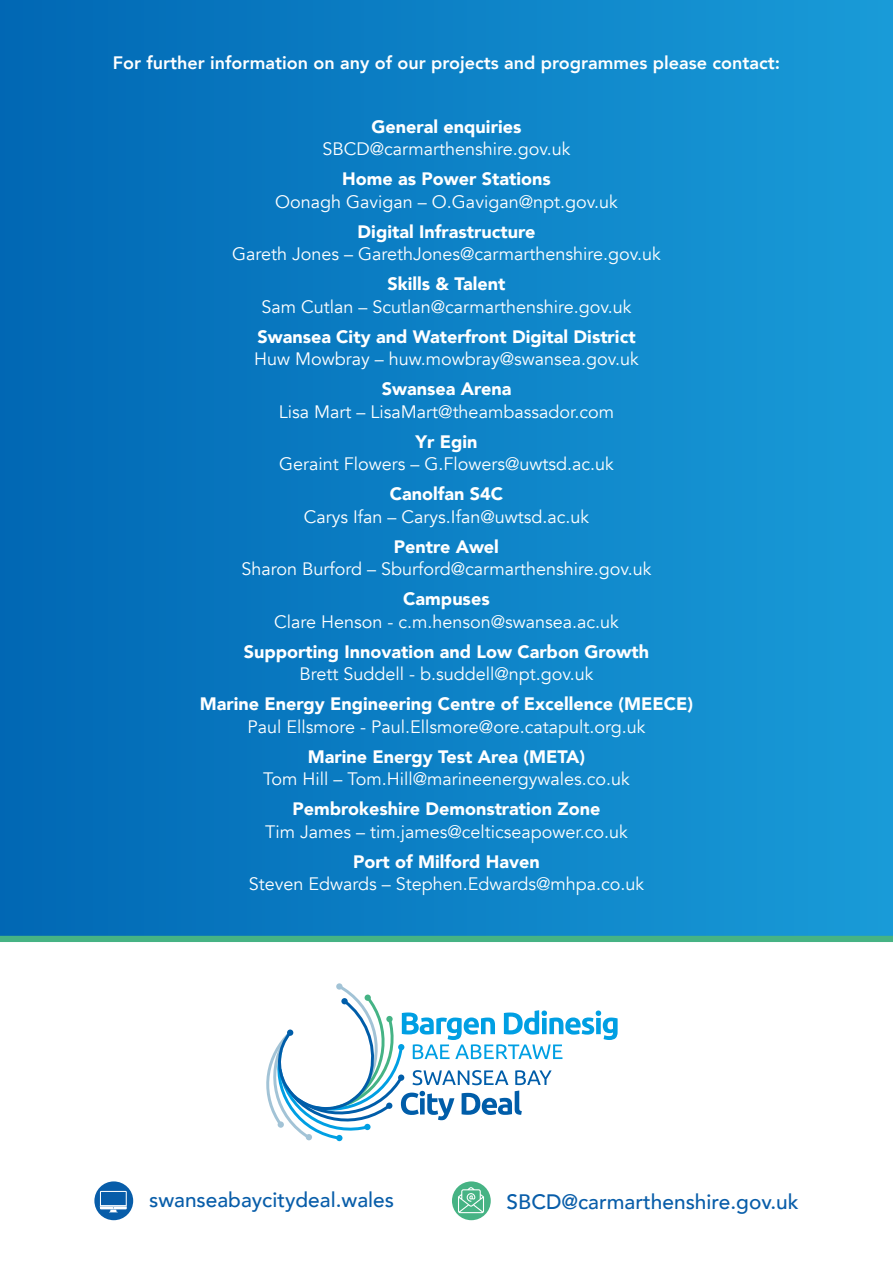
<style>
.page{position:relative;width:893px;height:1263px;background:#fff}
.page>*{position:absolute;margin:0;border:0;box-sizing:border-box;transform-origin:0 0}
.t1{font:500 20.85px "Avenir";color:#085da9}
.t2{font:18px "Avenir";color:#fff}
.t3{font:900 18px "Avenir";color:#fff}
.t4{font:800 18px "Avenir";color:#fff}
</style>
<div class="page">
<div style="left:0;top:0;width:893px;height:939px;background:linear-gradient(to right,#0167b4,#199bd8)"></div>
<svg style="left:266px;top:983px;width:352px;height:158px"></svg>
<div style="left:287px;top:1029px;width:6px;height:7px;background:#005da9;border-radius:50%"></div>
<div style="left:0;top:936px;width:893px;height:6px;background:#46b384"></div>
<svg style="left:94px;top:1181px;width:39px;height:39px"></svg>
<svg style="left:100px;top:1191px;width:27px;height:21px"></svg>
<svg style="left:452px;top:1181px;width:39px;height:39px"></svg>
<svg style="left:458px;top:1187px;width:26px;height:26px"></svg>
<p class="t4" style="left:113px;top:49px;width:669px">For further information on any of our projects and programmes please contact:</p>
<p class="t3" style="left:372px;top:111px;width:151px">General enquiries</p>
<p class="t2" style="left:322px;top:138px;width:250px">SBCD@carmarthenshire.gov.uk</p>
<p class="t3" style="left:342px;top:163px;width:210px">Home as Power Stations</p>
<p class="t2" style="left:275px;top:191px;width:344px">Oonagh Gavigan – O.Gavigan@npt.gov.uk</p>
<p class="t3" style="left:358px;top:216px;width:179px">Digital Infrastructure</p>
<p class="t2" style="left:232px;top:243px;width:430px">Gareth Jones – GarethJones@carmarthenshire.gov.uk</p>
<p class="t3" style="left:388px;top:268px;width:119px">Skills &amp; Talent</p>
<p class="t2" style="left:261px;top:296px;width:372px">Sam Cutlan – Scutlan@carmarthenshire.gov.uk</p>
<p class="t3" style="left:257px;top:321px;width:380px">Swansea City and Waterfront Digital District</p>
<p class="t2" style="left:254px;top:348px;width:386px">Huw Mowbray – huw.mowbray@swansea.gov.uk</p>
<p class="t3" style="left:382px;top:373px;width:131px">Swansea Arena</p>
<p class="t2" style="left:279px;top:401px;width:337px">Lisa Mart – LisaMart@theambassador.com</p>
<p class="t3" style="left:415px;top:426px;width:64px">Yr Egin</p>
<p class="t2" style="left:279px;top:453px;width:336px">Geraint Flowers – G.Flowers@uwtsd.ac.uk</p>
<p class="t3" style="left:390px;top:478px;width:115px">Canolfan S4C</p>
<p class="t2" style="left:304px;top:506px;width:287px">Carys Ifan – Carys.Ifan@uwtsd.ac.uk</p>
<p class="t3" style="left:394px;top:531px;width:107px">Pentre Awel</p>
<p class="t2" style="left:241px;top:558px;width:412px">Sharon Burford – Sburford@carmarthenshire.gov.uk</p>
<p class="t3" style="left:403px;top:583px;width:88px">Campuses</p>
<p class="t2" style="left:274px;top:611px;width:346px">Clare Henson - c.m.henson@swansea.ac.uk</p>
<p class="t3" style="left:244px;top:636px;width:407px">Supporting Innovation and Low Carbon Growth</p>
<p class="t2" style="left:299px;top:663px;width:296px">Brett Suddell - b.suddell@npt.gov.uk</p>
<p class="t3" style="left:200px;top:688px;width:495px">Marine Energy Engineering Centre of Excellence (MEECE)</p>
<p class="t2" style="left:248px;top:716px;width:399px">Paul Ellsmore - Paul.Ellsmore@ore.catapult.org.uk</p>
<p class="t3" style="left:308px;top:741px;width:279px">Marine Energy Test Area (META)</p>
<p class="t2" style="left:263px;top:768px;width:368px">Tom Hill – Tom.Hill@marineenergywales.co.uk</p>
<p class="t3" style="left:292px;top:793px;width:310px">Pembrokeshire Demonstration Zone</p>
<p class="t2" style="left:265px;top:821px;width:364px">Tim James – tim.james@celticseapower.co.uk</p>
<p class="t3" style="left:353px;top:846px;width:188px">Port of Milford Haven</p>
<p class="t2" style="left:249px;top:873px;width:397px">Steven Edwards – Stephen.Edwards@mhpa.co.uk</p>
<p class="t1" style="left:149px;top:1181px;width:246px">swanseabaycitydeal.wales</p>
<p class="t1" style="left:507px;top:1183px;width:293px">SBCD@carmarthenshire.gov.uk</p>
</div>
